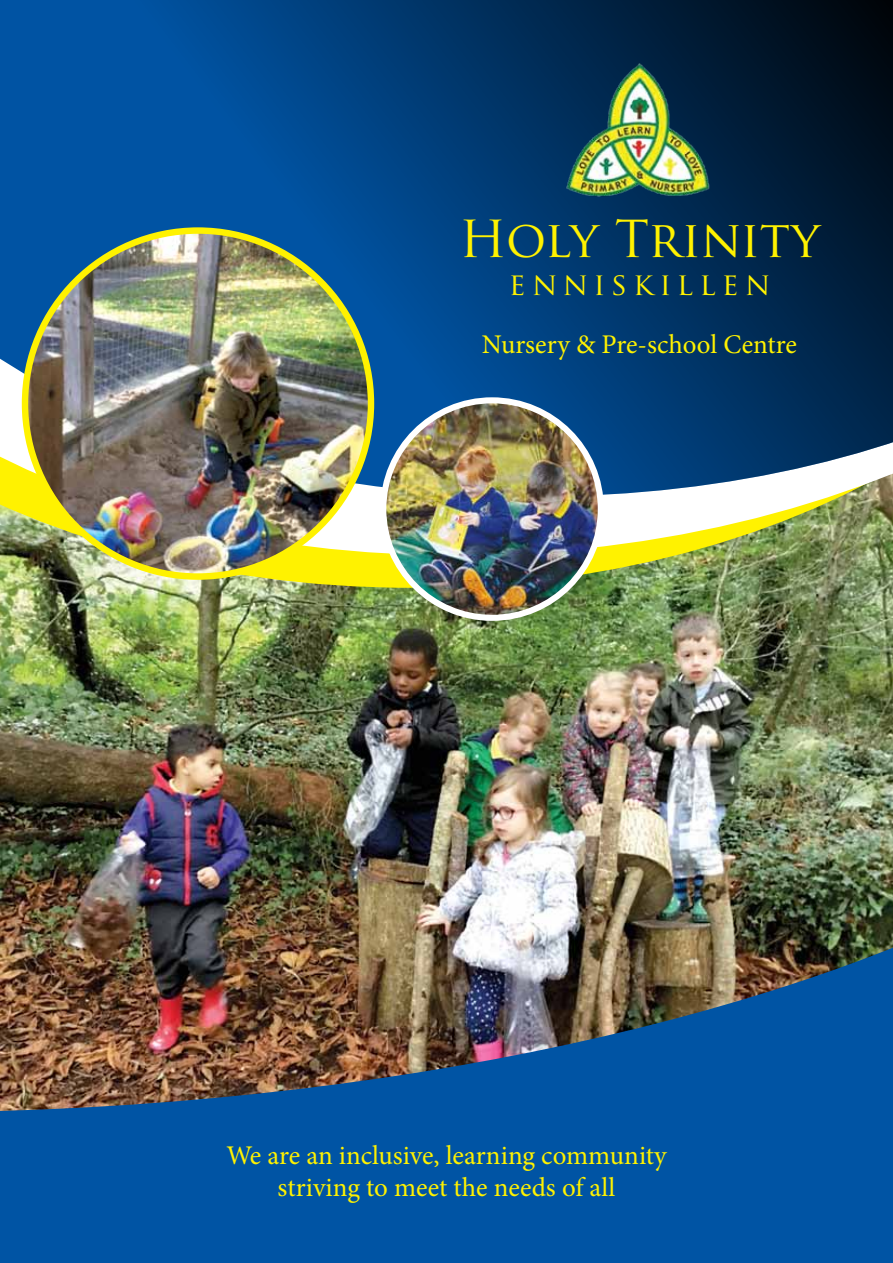
<style>
.page{position:relative;width:893px;height:1263px;background:#fff}
.page>*{position:absolute;margin:0;border:0;box-sizing:border-box;transform-origin:0 0}
.t1{font:49.8px "Trajan Pro";letter-spacing:-.02em;color:#fff200}
.t2{font:30.6px "Trajan Pro";letter-spacing:.2em;color:#fff200}
.t3{font:27px/32.4px "Minion Pro";letter-spacing:-.005em;color:#fff200;text-align:center}
</style>
<div class="page">
<img style="left:0;top:588px;width:893px;height:262px">
<img style="left:0;top:496px;width:893px;height:87px">
<svg style="left:0;top:0;width:893px;height:496px;background:#0a4275"></svg>
<img style="left:0;top:850px;width:893px;height:413px">
<img style="left:557px;top:51px;width:165px;height:153px">
<img style="left:383px;top:400px;width:218px;height:216px">
<div style="left:380px;top:397px;width:224px;height:224px;border:6px solid #fff;border-radius:50%"></div>
<img style="left:25px;top:231px;width:346px;height:345px;border-radius:173px">
<h1 class="t1" style="left:459px;top:207px;width:362px">Holy Trinity</h1>
<p class="t2" style="left:509px;top:264px;width:263px">enniskillen</p>
<p class="t3" style="left:482px;top:328px;width:317px">Nursery &amp; Pre-school Centre</p>
<p class="t3" style="left:226px;top:1139px;width:442px">We are an inclusive, learning community striving to meet the needs of all</p>
</div>
